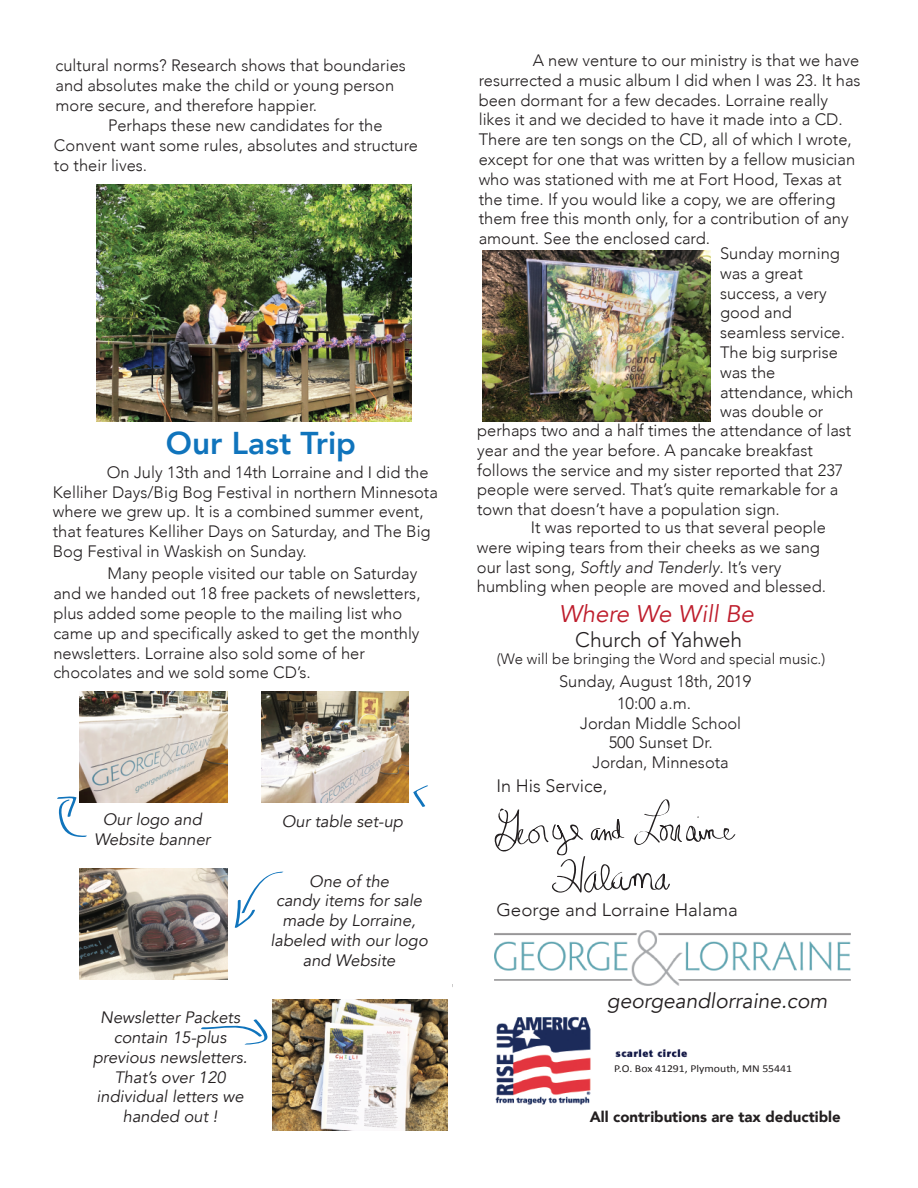
<style>
.page{position:relative;width:918px;height:1188px;background:#fff}
.page>*{position:absolute;margin:0;border:0;box-sizing:border-box;transform-origin:0 0}
.t1{font:800 31.5px "Avenir";color:#1074bc}
.t2{font:italic 24px "Avenir";color:#be1d2c}
.t3{font:italic 21px "Avenir";color:#231f20}
.t4{font:300 21px "Avenir";color:#231f20}
.t5{font:300 18px "Avenir";color:#231f20;scale:1.04 1}
.t6{font:300 18px "Avenir";color:#231f20}
.t7{font:300 16.5px/19.8px "Avenir";color:#231f20}
.t8{font:italic 16.5px/19.8px "Avenir";color:#231f20;text-align:center}
.t9{font:300 15px "Avenir";color:#231f20}
.t10{font:900 15px "Avenir";color:#231f20}
.t11{font:10.65px "Calibri";color:#231f20;scale:1.11 1}
.s1{font-style:italic}
</style>
<div class="page">
<img style="left:452px;top:984px;width:236px;height:121px">
<div style="left:607px;top:1061px;width:254px;height:28px;background:#fff"></div>
<img style="left:495px;top:931px;width:356px;height:54px">
<svg style="left:494px;top:799px;width:242px;height:94px"></svg>
<img style="left:483px;top:250px;width:228px;height:171px">
<img style="left:273px;top:999px;width:174px;height:131px">
<img style="left:97px;top:185px;width:315px;height:236px">
<img style="left:261px;top:692px;width:148px;height:110px">
<img style="left:79px;top:691px;width:148px;height:111px">
<img style="left:79px;top:868px;width:148px;height:111px">
<svg style="left:235px;top:872px;width:48px;height:56px"></svg>
<svg style="left:201px;top:1019px;width:67px;height:26px"></svg>
<svg style="left:413px;top:785px;width:15px;height:22px"></svg>
<svg style="left:57px;top:796px;width:31px;height:41px"></svg>
<p class="t7" style="left:55px;top:55px;width:352px">cultural norms? Research shows that boundaries and absolutes make the child or young person more secure, and therefore happier.</p>
<p class="t7" style="left:54px;top:115px;width:366px;text-indent:54px">Perhaps these new candidates for the<br>Convent want some rules, absolutes and structure to their lives.</p>
<h1 class="t1" style="left:166px;top:419px;width:192px">Our Last Trip</h1>
<p class="t7" style="left:53px;top:462px;width:387px;text-indent:54px">On July 13th and 14th Lorraine and I did the Kelliher Days/Big Bog Festival in northern Minnesota where we grew up. It is a combined summer event, that features Kelliher Days on Saturday, and The Big Bog Festival in Waskish on Sunday.</p>
<p class="t7" style="left:53px;top:564px;width:369px;text-indent:54px">Many people visited our table on Saturday and we handed out 18 free packets of newsletters, plus added some people to the mailing list who came up and specifically asked to get the monthly newsletters. Lorraine also sold some of her chocolates and we sold some CD’s.</p>
<p class="t8" style="left:94px;top:810px;width:118px">Our logo and<br>Website banner</p>
<p class="t8" style="left:282px;top:812px;width:123px">Our table set-up</p>
<p class="t8" style="left:270px;top:871px;width:159px">One of the<br>candy items for sale made by Lorraine, labeled with our logo and Website</p>
<p class="t8" style="left:93px;top:1008px;width:156px">Newsletter Packets contain 15-plus previous newsletters.<br>That’s over 120 individual letters we handed out !</p>
<p class="t7" style="left:479px;top:50px;width:383px;text-indent:54px">A new venture to our ministry is that we have resurrected a music album I did when I was 23. It has been dormant for a few decades. Lorraine really likes it and we decided to have it made into a CD.<br>There are ten songs on the CD, all of which I wrote, except for one that was written by a fellow musician who was stationed with me at Fort Hood, Texas at the time. If you would like a copy, we are offering them free this month only, for a contribution of any amount. See the enclosed card.</p>
<p class="t7" style="left:720px;top:243px;width:135px">Sunday morning was a great success, a very good and seamless service.<br>The big surprise was the attendance, which was double or</p>
<p class="t7" style="left:477px;top:421px;width:376px">perhaps two and a half times the attendance of last year and the year before. A pancake breakfast follows the service and my sister reported that 237 people were served. That’s quite remarkable for a town that doesn’t have a population sign.</p>
<p class="t7" style="left:477px;top:517px;width:351px;text-indent:54px">It was reported to us that several people were wiping tears from their cheeks as we sang our last song, <span class="s1">Softly and Tenderly</span>. It’s very humbling when people are moved and blessed.</p>
<h2 class="t2" style="left:559px;top:600px;width:196px">Where We Will Be</h2>
<p class="t4" style="left:575px;top:627px;width:168px">Church of Yahweh</p>
<p class="t9" style="left:497px;top:650px;width:330px">(We will be bringing the Word and special music.)</p>
<p class="t7" style="left:559px;top:671px;width:194px;line-height:21.6px;text-align:center">Sunday, August 18th, 2019<br>10:00 a.m.</p>
<p class="t7" style="left:580px;top:713px;width:163px;text-align:center">Jordan Middle School<br>500 Sunset Dr.<br>Jordan, Minnesota</p>
<p class="t6" style="left:496px;top:775px;width:113px">In His Service,</p>
<p class="t5" style="left:496px;top:899px;width:234px">George and Lorraine Halama</p>
<p class="t3" style="left:607px;top:988px;width:222px">georgeandlorraine.com</p>
<p class="t11" style="left:614px;top:1062px;width:162px">P.O. Box 41291, Plymouth, MN 55441</p>
<p class="t10" style="left:590px;top:1104px;width:252px">All contributions are tax deductible</p>
</div>
